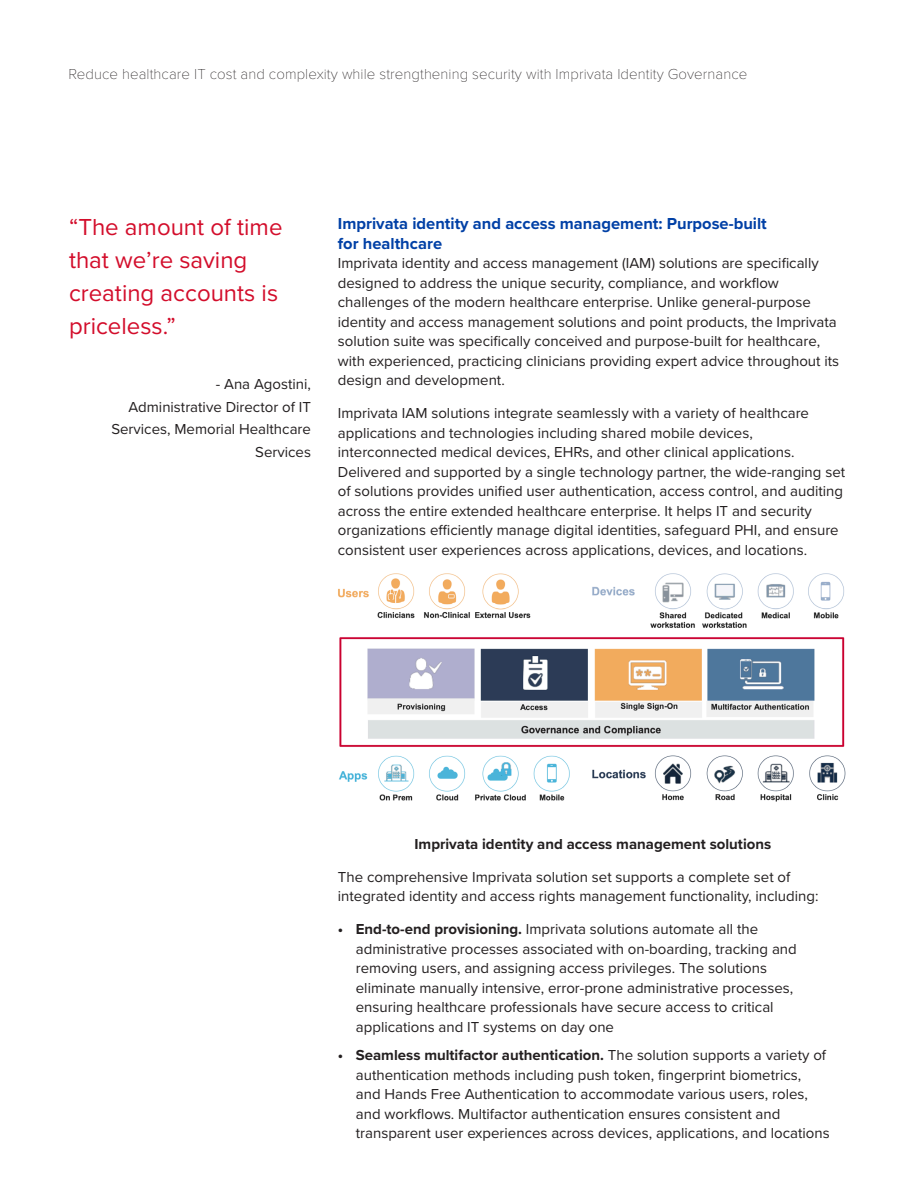
<style>
.page{position:relative;width:918px;height:1188px;background:#fff}
.page>*{position:absolute;margin:0;border:0;box-sizing:border-box;transform-origin:0 0}
.Quote_Callout_16_22p{font:24px/33px "Proxima Nova";color:#d30d2b}
.Body_text_10_13pt{font:700 16.5px/19.5px "Proxima Nova";color:#0040a6}
.Body_text_10_13pt-2{font:15px/19.5px "Proxima Nova";color:#231f20}
.WP_title_inner_left{font:100 15px "Proxima Nova T";letter-spacing:.005em;color:#231f20}
.Body_text_10_13pt-3{font:700 15px "Proxima Nova";color:#231f20}
.s1{font-weight:700}
</style>
<div class="page">
<img style="left:338px;top:573px;width:508px;height:229px">
<p class="WP_title_inner_left" style="left:69px;top:63px;width:680px">Reduce healthcare IT cost and complexity while strengthening security with Imprivata Identity Governance</p>
<p class="Quote_Callout_16_22p" style="left:69px;top:209px;width:215px">“The amount of time that we’re saving creating accounts is priceless.”</p>
<p class="Body_text_10_13pt-2" style="left:111px;top:373px;width:201px;line-height:22.5px;text-align:right">- Ana Agostini,<br>Administrative Director of IT<br>Services, Memorial Healthcare<br>Services</p>
<p class="Body_text_10_13pt" style="left:338px;top:213px;width:430px">Imprivata identity and access management: Purpose-built for healthcare</p>
<p class="Body_text_10_13pt-2" style="left:338px;top:253px;width:503px">Imprivata identity and access management (IAM) solutions are specifically designed to address the unique security, compliance, and workflow challenges of the modern healthcare enterprise. Unlike general-purpose identity and access management solutions and point products, the Imprivata solution suite was specifically conceived and purpose-built for healthcare, with experienced, practicing clinicians providing expert advice throughout its design and development.</p>
<p class="Body_text_10_13pt-2" style="left:338px;top:403px;width:509px">Imprivata IAM solutions integrate seamlessly with a variety of healthcare applications and technologies including shared mobile devices, interconnected medical devices, EHRs, and other clinical applications.<br>Delivered and supported by a single technology partner, the wide-ranging set of solutions provides unified user authentication, access control, and auditing across the entire extended healthcare enterprise. It helps IT and security organizations efficiently manage digital identities, safeguard PHI, and ensure consistent user experiences across applications, devices, and locations.</p>
<p class="Body_text_10_13pt-3" style="left:414px;top:832px;width:358px">Imprivata identity and access management solutions</p>
<p class="Body_text_10_13pt-2" style="left:338px;top:866px;width:482px">The comprehensive Imprivata solution set supports a complete set of integrated identity and access rights management functionality, including:</p>
<p class="Body_text_10_13pt-2" style="left:356px;top:919px;width:442px;text-indent:-18px"><span class="s1">• End-to-end provisioning.</span> Imprivata solutions automate all the administrative processes associated with on-boarding, tracking and removing users, and assigning access privileges. The solutions eliminate manually intensive, error-prone administrative processes, ensuring healthcare professionals have secure access to critical applications and IT systems on day one</p>
<p class="Body_text_10_13pt-2" style="left:356px;top:1045px;width:475px;text-indent:-18px"><span class="s1">• Seamless multifactor authentication.</span> The solution supports a variety of authentication methods including push token, fingerprint biometrics, and Hands Free Authentication to accommodate various users, roles, and workflows. Multifactor authentication ensures consistent and transparent user experiences across devices, applications, and locations</p>
</div>
